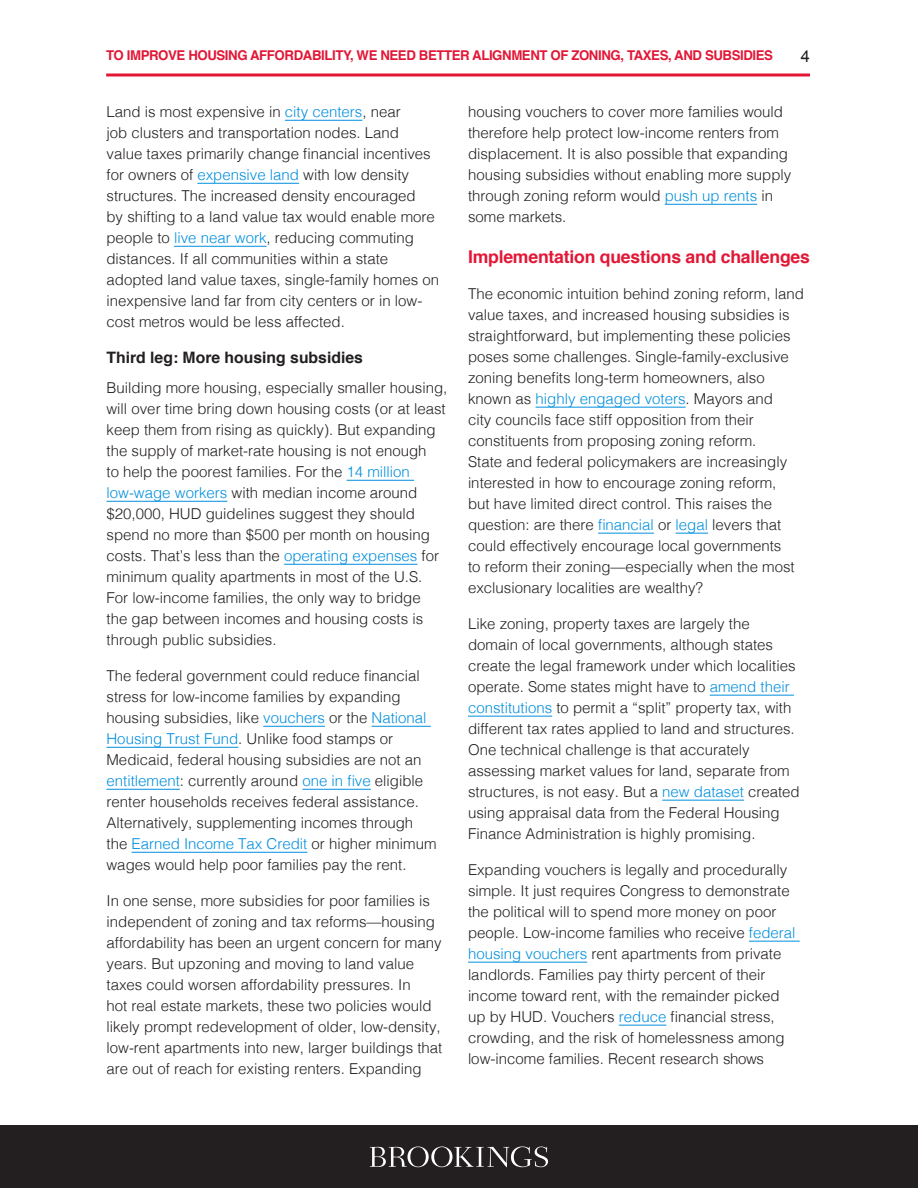
<style>
.page{position:relative;width:918px;height:1188px;background:#fff}
.page>*{position:absolute;margin:0;border:0;box-sizing:border-box;transform-origin:0 0}
.Subtitle{font:700 17.7px "Helvetica";letter-spacing:-.01em;color:#e21736}
.t1{font:16.5px "Arial";color:#231f20}
.Subtitle_2{font:700 15.75px "Helvetica";color:#231f20}
.Body_text{font:300 15px/21px "Helvetica";color:#231f20}
.t2{font:700 13.5px "Helvetica";letter-spacing:-.03em;color:#e21736}
.s1{color:#008fde}
</style>
<div class="page">
<div style="left:0;top:1126px;width:918px;height:62px;background:#231f20"></div>
<hr style="left:106px;top:74px;width:704px;height:2px;background:#e21736">
<svg style="left:370px;top:1146px;width:178px;height:21px"></svg>
<hr style="left:285px;top:120px;width:77px;height:1px;background:#008fde">
<hr style="left:197px;top:183px;width:102px;height:1px;background:#008fde">
<hr style="left:174px;top:246px;width:93px;height:1px;background:#008fde">
<hr style="left:347px;top:480px;width:67px;height:1px;background:#008fde">
<hr style="left:106px;top:501px;width:121px;height:1px;background:#008fde">
<hr style="left:284px;top:564px;width:133px;height:1px;background:#008fde">
<hr style="left:263px;top:726px;width:62px;height:1px;background:#008fde">
<hr style="left:372px;top:726px;width:59px;height:1px;background:#008fde">
<hr style="left:106px;top:747px;width:132px;height:1px;background:#008fde">
<hr style="left:106px;top:789px;width:74px;height:1px;background:#008fde">
<hr style="left:302px;top:789px;width:69px;height:1px;background:#008fde">
<hr style="left:132px;top:852px;width:175px;height:1px;background:#008fde">
<hr style="left:665px;top:204px;width:92px;height:1px;background:#008fde">
<hr style="left:536px;top:407px;width:150px;height:1px;background:#008fde">
<hr style="left:598px;top:533px;width:56px;height:1px;background:#008fde">
<hr style="left:676px;top:533px;width:32px;height:1px;background:#008fde">
<hr style="left:710px;top:695px;width:84px;height:1px;background:#008fde">
<hr style="left:468px;top:716px;width:84px;height:1px;background:#008fde">
<hr style="left:662px;top:800px;width:82px;height:1px;background:#008fde">
<hr style="left:749px;top:941px;width:51px;height:1px;background:#008fde">
<hr style="left:468px;top:962px;width:119px;height:1px;background:#008fde">
<hr style="left:619px;top:1025px;width:47px;height:1px;background:#008fde">
<p class="t2" style="left:106px;top:45px;width:668px">TO IMPROVE HOUSING AFFORDABILITY, WE NEED BETTER ALIGNMENT OF ZONING, TAXES, AND SUBSIDIES</p>
<p class="t1" style="left:801px;top:46px;width:11px">4</p>
<p class="Body_text" style="left:106px;top:100px;width:334px">Land is most expensive in <span class="s1">city centers</span>, near<br>job clusters and transportation nodes. Land<br>value taxes primarily change financial incentives for owners of <span class="s1">expensive land</span> with low density structures. The increased density encouraged<br>by shifting to a land value tax would enable more people to <span class="s1">live near work</span>, reducing commuting distances. If all communities within a state adopted land value taxes, single-family homes on inexpensive land far from city centers or in low&shy;cost metros would be less affected.</p>
<p class="Subtitle_2" style="left:106px;top:345px;width:258px">Third leg: More housing subsidies</p>
<p class="Body_text" style="left:106px;top:376px;width:342px">Building more housing, especially smaller housing, will over time bring down housing costs (or at least keep them from rising as quickly). But expanding the supply of market-rate housing is not enough<br>to help the poorest families. For the <span class="s1">14 million low-wage workers</span> with median income around $20,000, HUD guidelines suggest they should spend no more than $500 per month on housing costs. That’s less than the <span class="s1">operating expenses</span> for minimum quality apartments in most of the U.S.<br>For low-income families, the only way to bridge<br>the gap between incomes and housing costs is through public subsidies.</p>
<p class="Body_text" style="left:106px;top:664px;width:332px">The federal government could reduce financial stress for low-income families by expanding housing subsidies, like <span class="s1">vouchers</span> or the <span class="s1">National Housing Trust Fund</span>. Unlike food stamps or Medicaid, federal housing subsidies are not an <span class="s1">entitlement</span>: currently around <span class="s1">one in five</span> eligible renter households receives federal assistance.<br>Alternatively, supplementing incomes through the <span class="s1">Earned Income Tax Credit</span> or higher minimum wages would help poor families pay the rent.</p>
<p class="Body_text" style="left:106px;top:889px;width:337px">In one sense, more subsidies for poor families is independent of zoning and tax reforms—housing affordability has been an urgent concern for many years. But upzoning and moving to land value taxes could worsen affordability pressures. In<br>hot real estate markets, these two policies would likely prompt redevelopment of older, low-density, low-rent apartments into new, larger buildings that are out of reach for existing renters. Expanding</p>
<p class="Body_text" style="left:468px;top:100px;width:325px">housing vouchers to cover more families would therefore help protect low-income renters from displacement. It is also possible that expanding housing subsidies without enabling more supply through zoning reform would <span class="s1">push up rents</span> in some markets.</p>
<p class="Subtitle" style="left:468px;top:243px;width:344px">Implementation questions and challenges</p>
<p class="Body_text" style="left:468px;top:282px;width:337px">The economic intuition behind zoning reform, land value taxes, and increased housing subsidies is straightforward, but implementing these policies poses some challenges. Single-family-exclusive zoning benefits long-term homeowners, also known as <span class="s1">highly engaged voters</span>. Mayors and<br>city councils face stiff opposition from their constituents from proposing zoning reform.<br>State and federal policymakers are increasingly interested in how to encourage zoning reform,<br>but have limited direct control. This raises the question: are there <span class="s1">financial</span> or <span class="s1">legal</span> levers that could effectively encourage local governments<br>to reform their zoning—especially when the most exclusionary localities are wealthy?</p>
<p class="Body_text" style="left:468px;top:612px;width:333px">Like zoning, property taxes are largely the domain of local governments, although states create the legal framework under which localities operate. Some states might have to <span class="s1">amend their constitutions</span> to permit a “split” property tax, with different tax rates applied to land and structures.<br>One technical challenge is that accurately assessing market values for land, separate from structures, is not easy. But a <span class="s1">new dataset</span> created using appraisal data from the Federal Housing Finance Administration is highly promising.</p>
<p class="Body_text" style="left:468px;top:858px;width:329px">Expanding vouchers is legally and procedurally simple. It just requires Congress to demonstrate the political will to spend more money on poor people. Low-income families who receive <span class="s1">federal housing vouchers</span> rent apartments from private landlords. Families pay thirty percent of their income toward rent, with the remainder picked up by HUD. Vouchers <span class="s1">reduce</span> financial stress, crowding, and the risk of homelessness among low-income families. Recent research shows</p>
</div>
